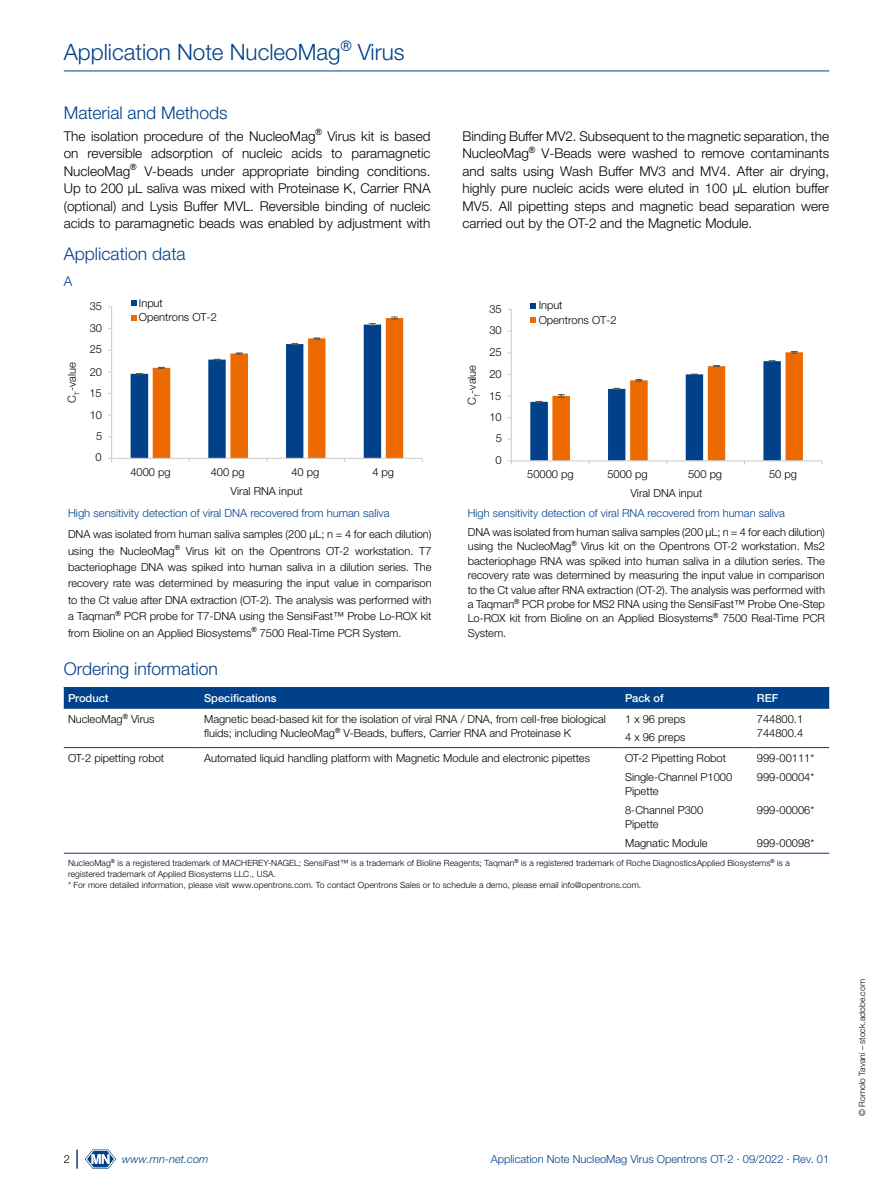
<style>
.page{position:relative;width:893px;height:1191px;background:#fff}
.page>*{position:absolute;margin:0;border:0;box-sizing:border-box;transform-origin:0 0}
.t1{font:300 22.5px "Helvetica Neue LTW1 G";color:#004189}
.t2{font:300 17.55px "Helvetica Neue LTW1 G";color:#004189}
.t3{font:300 13.5px/17.5px "Helvetica Neue LTW1 G";color:#000;text-align:justify}
.t4{font:300 13.5px "Helvetica Neue LTW1 G";color:#004189}
.t5{font:300 11.25px "Helvetica Neue LTW1 G";color:#004289}
.t6{font:300 11.1px/14.4px "Helvetica Neue LTW1 G";color:#000}
.t7{font:300 11.1px "Helvetica Neue LTW1 G";color:#004189}
.t8{font:500 11.1px "Helvetica Neue LTW1 G";color:#fff}
.t9{font:italic 300 11.1px "Helvetica Neue LTW1 G";color:#004189}
.t10{font:300 8.55px/11.1px "Helvetica Neue LTW1 G";letter-spacing:.01em;color:#000}
.s1{font-size:11.25px}
</style>
<div class="page">
<svg style="left:76px;top:1149px;width:2px;height:19px"></svg>
<svg style="left:85px;top:1149px;width:31px;height:19px"></svg>
<hr style="left:64px;top:71px;width:765px;height:1px;background:#004189">
<hr style="left:112px;top:458px;width:310px;height:1px;background:#cfd0d0">
<svg style="left:108px;top:306px;width:5px;height:156px"></svg>
<svg style="left:131px;top:300px;width:6px;height:6px"></svg>
<svg style="left:131px;top:315px;width:272px;height:147px"></svg>
<svg style="left:530px;top:303px;width:6px;height:5px"></svg>
<svg style="left:530px;top:317px;width:6px;height:6px"></svg>
<hr style="left:511px;top:460px;width:311px;height:1px;background:#cfd0d0">
<svg style="left:530px;top:351px;width:273px;height:113px"></svg>
<svg style="left:507px;top:308px;width:5px;height:156px"></svg>
<div style="left:64px;top:688px;width:765px;height:20px;background:#004189"></div>
<hr style="left:64px;top:687px;width:136px;height:1px;background:#004189">
<hr style="left:200px;top:687px;width:421px;height:1px;background:#004189">
<hr style="left:621px;top:687px;width:132px;height:1px;background:#004189">
<hr style="left:753px;top:687px;width:76px;height:1px;background:#004189">
<hr style="left:64px;top:708px;width:136px;height:1px;background:#004189">
<hr style="left:200px;top:708px;width:421px;height:1px;background:#004189">
<hr style="left:621px;top:708px;width:132px;height:1px;background:#004189">
<hr style="left:753px;top:708px;width:76px;height:1px;background:#004189">
<hr style="left:64px;top:747px;width:136px;height:1px;background:#004189">
<hr style="left:200px;top:747px;width:421px;height:1px;background:#004189">
<hr style="left:621px;top:747px;width:132px;height:1px;background:#004189">
<hr style="left:753px;top:747px;width:76px;height:1px;background:#004189">
<hr style="left:64px;top:853px;width:136px;height:1px;background:#004189">
<hr style="left:200px;top:853px;width:421px;height:1px;background:#004189">
<hr style="left:621px;top:853px;width:132px;height:1px;background:#004189">
<hr style="left:753px;top:853px;width:76px;height:1px;background:#004189">
<h1 class="t1" style="left:64px;top:38px;width:342px">Application Note NucleoMag<sup>®</sup> Virus</h1>
<h2 class="t2" style="left:64px;top:102px;width:165px">Material and Methods</h2>
<p class="t3" style="left:64px;top:127px;width:368px">The isolation procedure of the NucleoMag<sup>®</sup> Virus kit is based on reversible adsorption of nucleic acids to paramagnetic NucleoMag<sup>®</sup> V-beads under appropriate binding conditions.<br>Up to 200 µL saliva was mixed with Proteinase K, Carrier RNA (optional) and Lysis Buffer MVL. Reversible binding of nucleic acids to paramagnetic beads was enabled by adjustment with</p>
<p class="t3" style="left:462px;top:127px;width:368px">Binding Buffer MV2. Subsequent to the magnetic separation, the NucleoMag<sup>®</sup> V-Beads were washed to remove contaminants and salts using Wash Buffer MV3 and MV4. After air drying, highly pure nucleic acids were eluted in 100 µL elution buffer MV5. All pipetting steps and magnetic bead separation were carried out by the OT-2 and the Magnetic Module.</p>
<h2 class="t2" style="left:64px;top:243px;width:123px">Application data</h2>
<p class="t4" style="left:64px;top:273px;width:10px">A</p>
<p class="t6" style="left:90px;top:299px;width:14px">35</p>
<p class="t6" style="left:90px;top:321px;width:14px">30</p>
<p class="t6" style="left:139px;top:295px;width:79px">Input<br>Opentrons OT-2</p>
<p class="t6" style="left:489px;top:301px;width:14px">35</p>
<p class="t6" style="left:489px;top:323px;width:14px">30</p>
<p class="t6" style="left:539px;top:298px;width:79px">Input<br>Opentrons OT-2</p>
<p class="t6" style="left:90px;top:342px;width:14px">25</p>
<p class="t6" style="left:489px;top:345px;width:14px">25</p>
<p class="t6" style="left:65px;top:402px;width:42px;rotate:-90deg">C<sub>T</sub>-value</p>
<p class="t6" style="left:90px;top:364px;width:14px">20</p>
<p class="t6" style="left:89px;top:386px;width:14px">15</p>
<p class="t6" style="left:464px;top:405px;width:42px;rotate:-90deg">C<sub>T</sub>-value</p>
<p class="t6" style="left:489px;top:367px;width:14px">20</p>
<p class="t6" style="left:489px;top:388px;width:14px">15</p>
<p class="t6" style="left:90px;top:408px;width:14px">10</p>
<p class="t6" style="left:489px;top:410px;width:14px">10</p>
<p class="t6" style="left:96px;top:428px;width:8px">5</p>
<p class="t6" style="left:496px;top:431px;width:8px">5</p>
<p class="t6" style="left:96px;top:450px;width:8px">0</p>
<p class="t6" style="left:495px;top:453px;width:8px">0</p>
<p class="t6" style="left:131px;top:465px;width:41px">4000 pg</p>
<p class="t6" style="left:211px;top:465px;width:35px">400 pg</p>
<p class="t6" style="left:292px;top:465px;width:29px">40 pg</p>
<p class="t6" style="left:372px;top:465px;width:23px">4 pg</p>
<p class="t6" style="left:231px;top:483px;width:73px">Viral RNA input</p>
<p class="t6" style="left:527px;top:467px;width:48px">50000 pg</p>
<p class="t6" style="left:607px;top:467px;width:42px">5000 pg</p>
<p class="t6" style="left:688px;top:467px;width:35px">500 pg</p>
<p class="t6" style="left:769px;top:467px;width:29px">50 pg</p>
<p class="t6" style="left:630px;top:486px;width:74px">Viral DNA input</p>
<p class="t5" style="left:68px;top:506px;width:323px">High sensitivity detection of viral DNA recovered from human saliva</p>
<p class="t6" style="left:68px;top:526px;width:365px;line-height:16.5px;text-align:justify">DNA was isolated from human saliva samples (200 μL; n = 4 for each dilution) using the NucleoMag<sup>®</sup> Virus kit on the Opentrons OT-2 workstation. T7 bacteriophage DNA was spiked into human saliva in a dilution series. The recovery rate was determined by measuring the input value in comparison to the Ct value after DNA extraction (OT-2). The analysis was performed with a Taqman<sup>®</sup> PCR probe for T7-DNA using the SensiFast™ Probe Lo-ROX kit from Bioline on an Applied Biosystems<sup>®</sup> 7500 Real-Time PCR System.</p>
<p class="t7" style="left:468px;top:506px;width:319px">High sensitivity detection of viral RNA recovered from human saliva</p>
<p class="t6" style="left:468px;top:524px;width:359px;text-align:justify">DNA was isolated from human saliva samples (200 µL; n = 4 for each dilution) using the NucleoMag<sup>®</sup> Virus kit on the Opentrons OT-2 workstation. Ms2 bacteriophage RNA was spiked into human saliva in a dilution series. The recovery rate was determined by measuring the input value in comparison to the Ct value after RNA extraction (OT-2). The analysis was performed with a Taqman<sup>®</sup> PCR probe for MS2 RNA using the SensiFast™ Probe One-Step Lo-ROX kit from Bioline on an Applied Biosystems<sup>®</sup> 7500 Real-Time PCR System.</p>
<h2 class="t2" style="left:64px;top:657px;width:156px">Ordering information</h2>
<p class="t8" style="left:68px;top:691px;width:42px">Product</p>
<p class="t8" style="left:204px;top:691px;width:74px">Specifications</p>
<p class="t8" style="left:625px;top:691px;width:40px">Pack of</p>
<p class="t8" style="left:757px;top:691px;width:23px">REF</p>
<p class="t6" style="left:68px;top:712px;width:88px">NucleoMag<sup>®</sup> <span class="s1">Virus</span></p>
<p class="t6" style="left:204px;top:711px;width:403px">Magnetic bead-based kit for the isolation of viral RNA / DNA, from cell-free biological fluids; including NucleoMag<sup>®</sup> V-Beads, buffers, Carrier RNA and Proteinase K</p>
<p class="t6" style="left:625px;top:709px;width:62px;line-height:18.8px">1 x 96 preps<br>4 x 96 preps</p>
<p class="t6" style="left:757px;top:711px;width:48px">744800.1<br>744800.4</p>
<p class="t6" style="left:68px;top:750px;width:98px">OT-2 pipetting robot</p>
<p class="t6" style="left:204px;top:750px;width:387px">Automated liquid handling platform with Magnetic Module and electronic pipettes</p>
<p class="t6" style="left:625px;top:748px;width:109px;line-height:18.8px">OT-2 Pipetting Robot<br>Single-Channel P1000</p>
<p class="t6" style="left:625px;top:781px;width:80px;line-height:18.8px">Pipette<br>8-Channel P300</p>
<p class="t6" style="left:625px;top:814px;width:84px;line-height:18.8px">Pipette<br>Magnatic Module</p>
<p class="t6" style="left:757px;top:748px;width:59px;line-height:18.8px">999-00111*<br>999-00004*</p>
<p class="t6" style="left:757px;top:802px;width:59px">999-00006*</p>
<p class="t6" style="left:757px;top:835px;width:59px">999-00098*</p>
<p class="t10" style="left:68px;top:857px;width:723px">NucleoMag<sup>®</sup> is a registered trademark of MACHEREY-NAGEL; SensiFast™ is a trademark of Bioline Reagents; Taqman<sup>®</sup> is a registered trademark of Roche DiagnosticsApplied Biosystems<sup>®</sup> is a registered trademark of Applied Biosystems LLC., USA.<br>* For more detailed information, please visit www.opentrons.com. To contact Opentrons Sales or to schedule a demo, please email info@opentrons.com.</p>
<p class="t6" style="left:64px;top:1151px;width:8px">2</p>
<p class="t9" style="left:122px;top:1152px;width:88px">www.mn-net.com</p>
<p class="t7" style="left:491px;top:1152px;width:340px">Application Note NucleoMag Virus Opentrons OT-2 · 09/2022 · Rev. 01</p>
<p class="t10" style="left:856px;top:1116px;width:138px;rotate:-90deg">© Romolo Tavani – stock.adobe.com</p>
</div>
